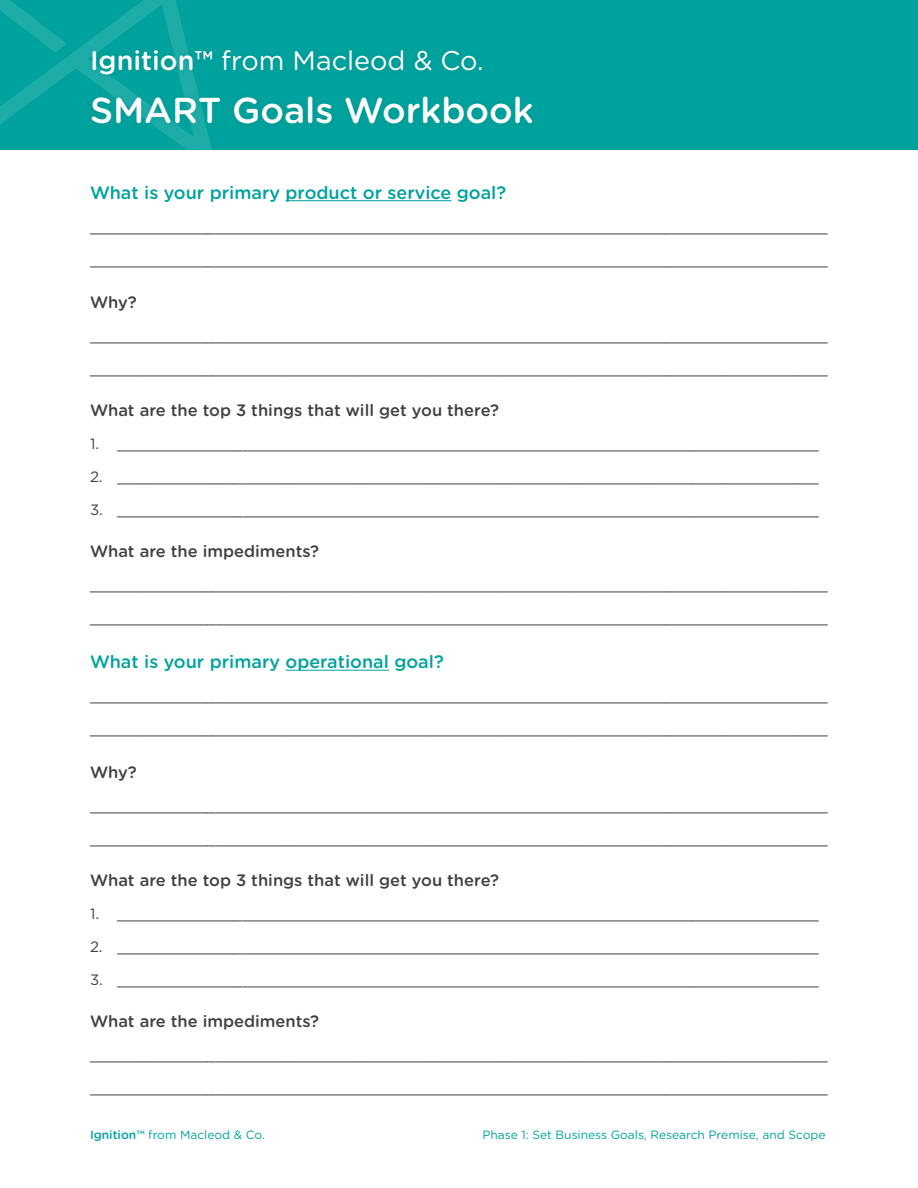
<style>
.page{position:relative;width:918px;height:1188px;background:#fff}
.page>*{position:absolute;margin:0;border:0;box-sizing:border-box;transform-origin:0 0}
.t1{font:500 36px "Gotham Rounded";color:#fff}
.t2{font:27px "Gotham Rounded";color:#fff}
.t3{font:500 18px "Gotham Rounded";color:#00a29d}
.t4{font:500 16.5px "Gotham Rounded";color:#414042}
.t5{font:15px "Gotham HTF";color:#414042}
.t6{font:12px "Gotham Rounded";color:#00a29d}
.s1{font-weight:500}
</style>
<div class="page">
<div style="left:0;top:0;width:918px;height:150px;background:#00a29d"></div>
<svg style="left:0;top:0;width:212px;height:150px"></svg>
<div style="left:87px;top:45px;width:450px;height:84px;background:#00665e;opacity:.22"></div>
<hr style="left:286px;top:200px;width:165px;height:1px;background:#00a29d">
<hr style="left:286px;top:670px;width:103px;height:1px;background:#00a29d">
<h2 class="t2" style="left:90px;top:42px;width:395px"><span class="s1">Ignition™</span> from Macleod &amp; Co.</h2>
<h1 class="t1" style="left:90px;top:85px;width:445px">SMART Goals Workbook</h1>
<p class="t3" style="left:90px;top:180px;width:418px">What is your primary product or service goal?</p>
<p class="t5" style="left:90px;top:218px;width:739px">__________________________________________________________________________________</p>
<p class="t5" style="left:90px;top:251px;width:739px">__________________________________________________________________________________</p>
<p class="t4" style="left:90px;top:291px;width:48px">Why?</p>
<p class="t5" style="left:90px;top:328px;width:739px">__________________________________________________________________________________</p>
<p class="t5" style="left:90px;top:361px;width:739px">__________________________________________________________________________________</p>
<p class="t4" style="left:90px;top:399px;width:410px">What are the top 3 things that will get you there?</p>
<p class="t5" style="left:90px;top:436px;width:730px">1. ______________________________________________________________________________</p>
<p class="t5" style="left:90px;top:469px;width:730px">2. ______________________________________________________________________________</p>
<p class="t5" style="left:90px;top:502px;width:730px">3. ______________________________________________________________________________</p>
<p class="t4" style="left:90px;top:540px;width:231px">What are the impediments?</p>
<p class="t5" style="left:90px;top:577px;width:739px">__________________________________________________________________________________</p>
<p class="t5" style="left:90px;top:610px;width:739px">__________________________________________________________________________________</p>
<p class="t3" style="left:90px;top:649px;width:355px">What is your primary operational goal?</p>
<p class="t5" style="left:90px;top:688px;width:739px">__________________________________________________________________________________</p>
<p class="t5" style="left:90px;top:721px;width:739px">__________________________________________________________________________________</p>
<p class="t4" style="left:90px;top:760px;width:48px">Why?</p>
<p class="t5" style="left:90px;top:797px;width:739px">__________________________________________________________________________________</p>
<p class="t5" style="left:90px;top:830px;width:739px">__________________________________________________________________________________</p>
<p class="t4" style="left:90px;top:868px;width:410px">What are the top 3 things that will get you there?</p>
<p class="t5" style="left:90px;top:905px;width:730px">1. ______________________________________________________________________________</p>
<p class="t5" style="left:90px;top:938px;width:730px">2. ______________________________________________________________________________</p>
<p class="t5" style="left:90px;top:971px;width:730px">3. ______________________________________________________________________________</p>
<p class="t4" style="left:90px;top:1009px;width:231px">What are the impediments?</p>
<p class="t5" style="left:90px;top:1046px;width:739px">__________________________________________________________________________________</p>
<p class="t5" style="left:90px;top:1079px;width:739px">__________________________________________________________________________________</p>
<p class="t6" style="left:90px;top:1127px;width:176px"><span class="s1">Ignition™</span> from Macleod &amp; Co.</p>
<p class="t6" style="left:482px;top:1127px;width:345px">Phase 1: Set Business Goals, Research Premise, and Scope</p>
</div>
